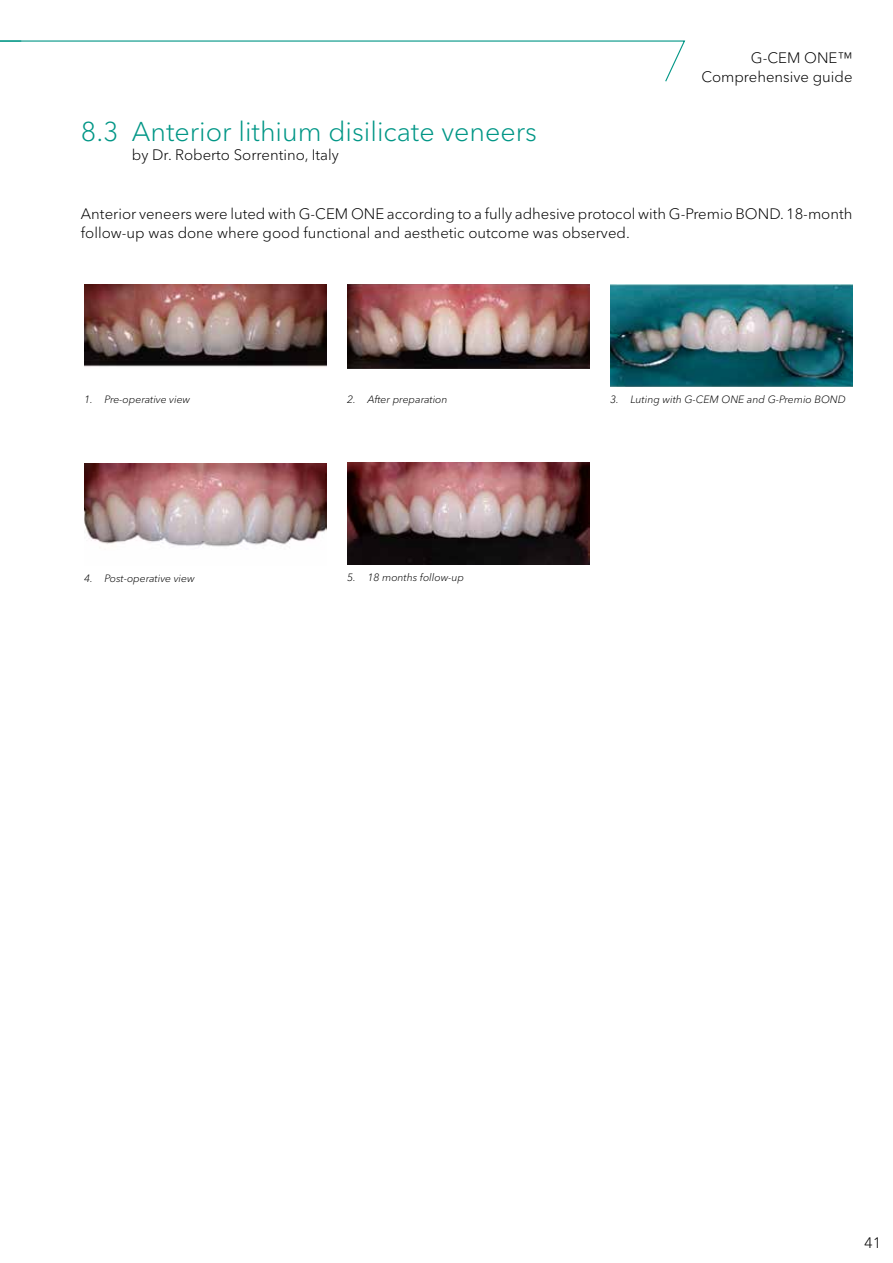
<style>
.page{position:relative;width:893px;height:1263px;background:#fff}
.page>*{position:absolute;margin:0;border:0;box-sizing:border-box;transform-origin:0 0}
.t1{font:300 27px "Avenir Next LT Pro";color:#009686}
.t2{font:300 15px/19.5px "Avenir Next LT Pro";color:#000;text-align:right}
.t3{font:italic 300 10.5px "Avenir Next LT Pro";color:#000}
</style>
<div class="page">
<svg style="left:21px;top:40px;width:665px;height:42px"></svg>
<hr style="left:0;top:40px;width:21px;height:2px;background:#009686">
<img style="left:347px;top:463px;width:243px;height:102px">
<img style="left:84px;top:284px;width:243px;height:83px">
<img style="left:610px;top:284px;width:242px;height:102px">
<img style="left:347px;top:284px;width:243px;height:85px">
<img style="left:84px;top:463px;width:243px;height:84px">
<h1 class="t1" style="left:81px;top:115px;width:457px">8.3 Anterior lithium disilicate veneers</h1>
<p class="t2" style="left:132px;top:145px;width:208px">by Dr. Roberto Sorrentino, Italy</p>
<p class="t2" style="left:701px;top:48px;width:153px">G-CEM ONE™<br>Comprehensive guide</p>
<p class="t2" style="left:81px;top:204px;width:773px;text-align:left">Anterior veneers were luted with G-CEM ONE according to a fully adhesive protocol with G-Premio BOND. 18-month follow-up was done where good functional and aesthetic outcome was observed.</p>
<p class="t3" style="left:84px;top:393px;width:107px">1. Pre-operative view</p>
<p class="t3" style="left:347px;top:393px;width:102px">2. After preparation</p>
<p class="t3" style="left:610px;top:393px;width:237px">3. Luting with G-CEM ONE and G-Premio BOND</p>
<p class="t3" style="left:84px;top:572px;width:112px">4. Post-operative view</p>
<p class="t3" style="left:347px;top:571px;width:118px">5. 18 months follow-up</p>
<p class="t2" style="left:864px;top:1233px;width:19px">41</p>
</div>
